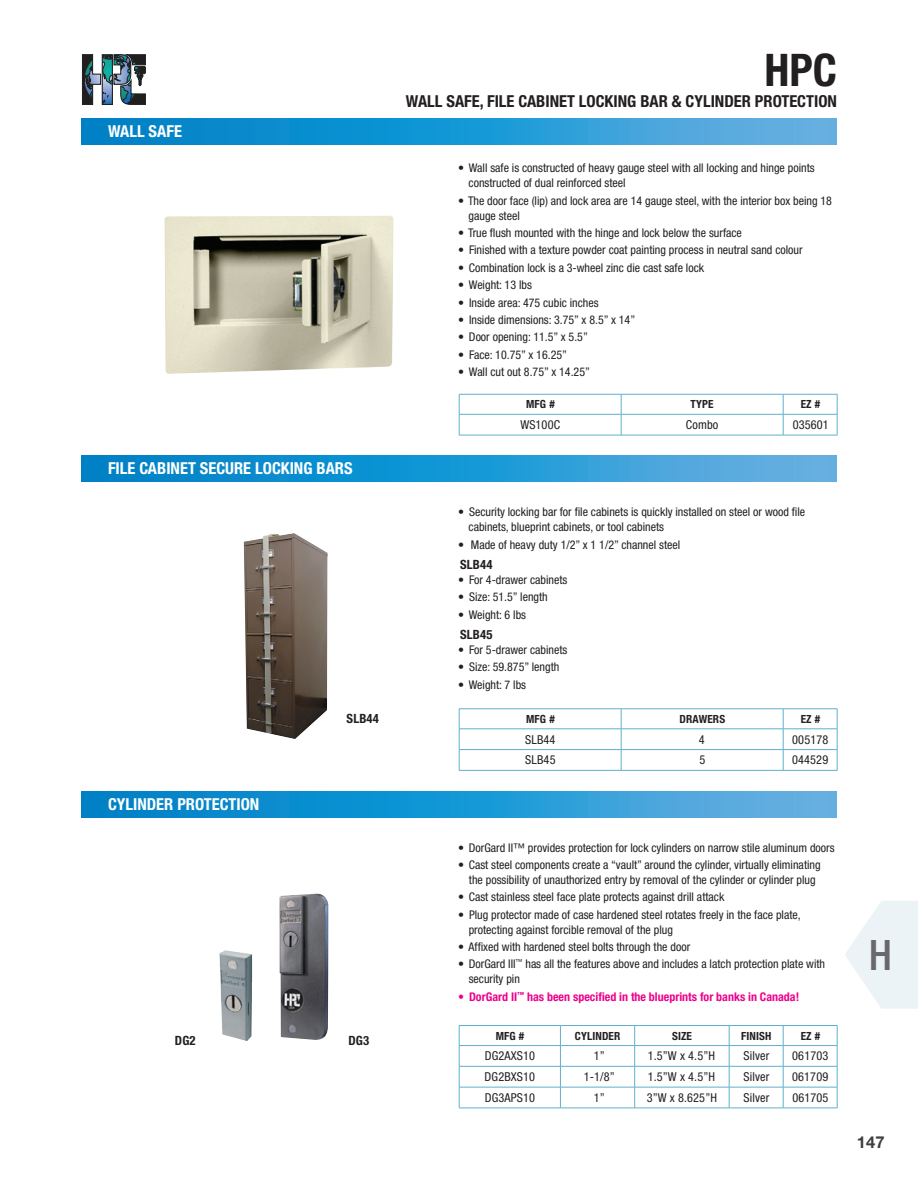
<style>
.page{position:relative;width:918px;height:1188px;background:#fff}
.page>*{position:absolute;margin:0;border:0;box-sizing:border-box;transform-origin:0 0}
.t1{font:700 condensed 45px "Helvetica Neue LT Std";color:#231f20}
.t2{font:500 condensed 42px "Helvetica Neue LT Std";color:#69696c}
.t3{font:700 condensed 16.5px "Helvetica Neue LT Std";color:#fff}
.t4{font:700 condensed 16.5px "Helvetica Neue LT Std";color:#231f20}
.t5{font:700 16.5px "Helvetica Neue LT Std";color:#3e3e3f}
.t6{font:700 condensed 12.75px "Helvetica Neue LT Std";letter-spacing:.01em;color:#231f20}
.t7{font:condensed 12.3px "Helvetica Neue LT Std";letter-spacing:.01em;color:#231f20}
.t8{font:condensed 12px/15px "Helvetica Neue LT Std";color:#231f20}
.t9{font:700 condensed 12px "Helvetica Neue LT Std";color:#ed028c}
.t10{font:700 condensed 11.25px "Helvetica Neue LT Std";letter-spacing:.01em;color:#231f20}
</style>
<div class="page">
<svg style="left:82px;top:54px;width:64px;height:51px"></svg>
<hr style="left:459px;top:1066px;width:101px;height:1px;background:#5fb0cc">
<hr style="left:560px;top:1066px;width:75px;height:1px;background:#5fb0cc">
<hr style="left:635px;top:1066px;width:94px;height:1px;background:#5fb0cc">
<hr style="left:729px;top:1066px;width:54px;height:1px;background:#5fb0cc">
<hr style="left:783px;top:1066px;width:54px;height:1px;background:#5fb0cc">
<hr style="left:459px;top:1087px;width:101px;height:1px;background:#5fb0cc">
<svg style="left:459px;top:1053px;width:1px;height:55px"></svg>
<hr style="left:560px;top:1087px;width:75px;height:1px;background:#5fb0cc">
<svg style="left:560px;top:1053px;width:1px;height:55px"></svg>
<hr style="left:635px;top:1087px;width:94px;height:1px;background:#5fb0cc">
<svg style="left:634px;top:1053px;width:1px;height:55px"></svg>
<hr style="left:729px;top:1087px;width:54px;height:1px;background:#5fb0cc">
<svg style="left:729px;top:1053px;width:1px;height:55px"></svg>
<hr style="left:783px;top:1087px;width:54px;height:1px;background:#5fb0cc">
<svg style="left:783px;top:1053px;width:1px;height:55px"></svg>
<svg style="left:837px;top:1053px;width:1px;height:55px"></svg>
<hr style="left:459px;top:1108px;width:101px;height:1px;background:#5fb0cc">
<hr style="left:560px;top:1108px;width:75px;height:1px;background:#5fb0cc">
<hr style="left:635px;top:1108px;width:94px;height:1px;background:#5fb0cc">
<hr style="left:729px;top:1108px;width:54px;height:1px;background:#5fb0cc">
<hr style="left:783px;top:1108px;width:54px;height:1px;background:#5fb0cc">
<svg style="left:81px;top:119px;width:756px;height:16px;background:#2598d4"></svg>
<img style="left:81px;top:135px;width:837px;height:918px">
<h3 class="t3" style="left:108px;top:121px;width:75px">WALL SAFE</h3>
<h3 class="t3" style="left:108px;top:458px;width:246px">FILE CABINET SECURE LOCKING BARS</h3>
<h3 class="t3" style="left:108px;top:794px;width:153px">CYLINDER PROTECTION</h3>
<p class="t6" style="left:347px;top:711px;width:34px">SLB44</p>
<p class="t6" style="left:175px;top:1033px;width:22px">DG 2</p>
<p class="t6" style="left:348px;top:1033px;width:22px">DG 3</p>
<h1 class="t1" style="left:764px;top:43px;width:74px">HPC</h1>
<h3 class="t4" style="left:406px;top:91px;width:433px">WALL SAFE, FILE CABINET LOCKING BAR &amp; CYLINDER PROTECTION</h3>
<p class="t8" style="left:469px;top:160px;width:348px;text-indent:-10px">• Wall safe is constructed of heavy gauge steel with all locking and hinge points constructed of dual reinforced steel</p>
<p class="t8" style="left:469px;top:193px;width:365px;text-indent:-10px">• The door face (lip) and lock area are 14 gauge steel, with the interior box being 18 gauge steel</p>
<p class="t8" style="left:458px;top:225px;width:285px">• True flush mounted with the hinge and lock below the surface</p>
<p class="t8" style="left:458px;top:243px;width:346px">• Finished with a texture powder coat painting process in neutral sand colour</p>
<p class="t8" style="left:458px;top:260px;width:247px">• Combination lock is a 3-wheel zinc die cast safe lock</p>
<p class="t8" style="left:458px;top:277px;width:75px">• Weight: 13 lbs</p>
<p class="t8" style="left:458px;top:295px;width:142px">• Inside area: 475 cubic inches</p>
<p class="t8" style="left:458px;top:312px;width:179px">• Inside dimensions: 3.75” x 8.5” x 14”</p>
<p class="t8" style="left:458px;top:329px;width:131px">• Door opening: 11.5” x 5.5”</p>
<p class="t8" style="left:458px;top:347px;width:110px">• Face: 10.75” x 16.25”</p>
<p class="t8" style="left:458px;top:364px;width:133px">• Wall cut out 8.75” x 14.25”</p>
<p class="t10" style="left:526px;top:398px;width:30px">MFG #</p>
<p class="t10" style="left:691px;top:398px;width:24px">TYPE</p>
<p class="t10" style="left:801px;top:398px;width:21px">EZ #</p>
<p class="t7" style="left:520px;top:418px;width:41px">WS100C</p>
<p class="t7" style="left:686px;top:418px;width:34px">Combo</p>
<p class="t7" style="left:793px;top:418px;width:38px">035601</p>
<p class="t8" style="left:469px;top:504px;width:338px;text-indent:-10px">• Security locking bar for file cabinets is quickly installed on steel or wood file cabinets, blueprint cabinets, or tool cabinets</p>
<p class="t8" style="left:458px;top:537px;width:224px">• Made of heavy duty 1/2” x 1 1/2” channel steel</p>
<p class="t6" style="left:460px;top:557px;width:34px">SLB44</p>
<p class="t8" style="left:458px;top:572px;width:111px">• For 4-drawer cabinets</p>
<p class="t8" style="left:458px;top:589px;width:91px">• Size: 51.5” length</p>
<p class="t8" style="left:458px;top:607px;width:69px">• Weight: 6 lbs</p>
<p class="t6" style="left:460px;top:627px;width:34px">SLB45</p>
<p class="t8" style="left:458px;top:642px;width:111px">• For 5-drawer cabinets</p>
<p class="t8" style="left:458px;top:660px;width:103px">• Size: 59.875” length</p>
<p class="t8" style="left:458px;top:677px;width:69px">• Weight: 7 lbs</p>
<p class="t10" style="left:526px;top:712px;width:30px">MFG #</p>
<p class="t10" style="left:680px;top:712px;width:47px">DRAWERS</p>
<p class="t10" style="left:801px;top:712px;width:21px">EZ #</p>
<p class="t7" style="left:525px;top:732px;width:32px">SLB44</p>
<p class="t7" style="left:699px;top:732px;width:7px">4</p>
<p class="t7" style="left:792px;top:732px;width:38px">005178</p>
<p class="t7" style="left:525px;top:753px;width:32px">SLB45</p>
<p class="t7" style="left:699px;top:753px;width:7px">5</p>
<p class="t7" style="left:792px;top:753px;width:38px">044529</p>
<p class="t8" style="left:458px;top:840px;width:378px">• DorGard II™ provides protection for lock cylinders on narrow stile aluminum doors</p>
<p class="t8" style="left:458px;top:857px;width:364px;text-align:center">• Cast steel components create a “vault” around the cylinder, virtually eliminating the possibility of unauthorized entry by removal of the cylinder or cylinder plug</p>
<p class="t8" style="left:458px;top:889px;width:268px">• Cast stainless steel face plate protects against drill attack</p>
<p class="t8" style="left:469px;top:907px;width:334px;text-indent:-10px">• Plug protector made of case hardened steel rotates freely in the face plate, protecting against forcible removal of the plug</p>
<p class="t8" style="left:458px;top:939px;width:234px">• Affixed with hardened steel bolts through the door</p>
<p class="t8" style="left:469px;top:957px;width:358px;text-indent:-10px">• DorGard III<sup>™</sup> has all the features above and includes a latch protection plate with security pin</p>
<p class="t9" style="left:458px;top:989px;width:343px">• DORGARD II <sup>™</sup> HAS BEEN SPECIFIED IN THE BLUEPRINTS FOR BANKS IN CANADA!</p>
<p class="t10" style="left:496px;top:1029px;width:30px">MFG #</p>
<p class="t10" style="left:575px;top:1029px;width:47px">CYLINDER</p>
<p class="t10" style="left:672px;top:1029px;width:21px">SIZE</p>
<p class="t10" style="left:741px;top:1029px;width:32px">FINISH</p>
<p class="t10" style="left:801px;top:1029px;width:21px">EZ #</p>
<p class="t7" style="left:485px;top:1049px;width:52px">DG2AXS10</p>
<p class="t7" style="left:594px;top:1049px;width:13px">1”</p>
<p class="t7" style="left:648px;top:1049px;width:69px">1.5”W x 4.5”H</p>
<p class="t7" style="left:744px;top:1049px;width:27px">Silver</p>
<p class="t7" style="left:792px;top:1049px;width:38px">061703</p>
<p class="t7" style="left:485px;top:1070px;width:52px">DG2BXS10</p>
<p class="t7" style="left:584px;top:1070px;width:33px">1-1/8”</p>
<p class="t7" style="left:648px;top:1070px;width:69px">1.5”W x 4.5”H</p>
<p class="t7" style="left:744px;top:1070px;width:27px">Silver</p>
<p class="t7" style="left:792px;top:1070px;width:38px">061709</p>
<p class="t7" style="left:485px;top:1090px;width:52px">DG3APS10</p>
<p class="t7" style="left:594px;top:1090px;width:13px">1”</p>
<p class="t7" style="left:647px;top:1090px;width:72px">3”W x 8.625”H</p>
<p class="t7" style="left:744px;top:1090px;width:27px">Silver</p>
<p class="t7" style="left:792px;top:1090px;width:38px">061705</p>
<h2 class="t2" style="left:869px;top:931px;width:25px">H</h2>
<h3 class="t5" style="left:857px;top:1132px;width:29px">147</h3>
</div>
